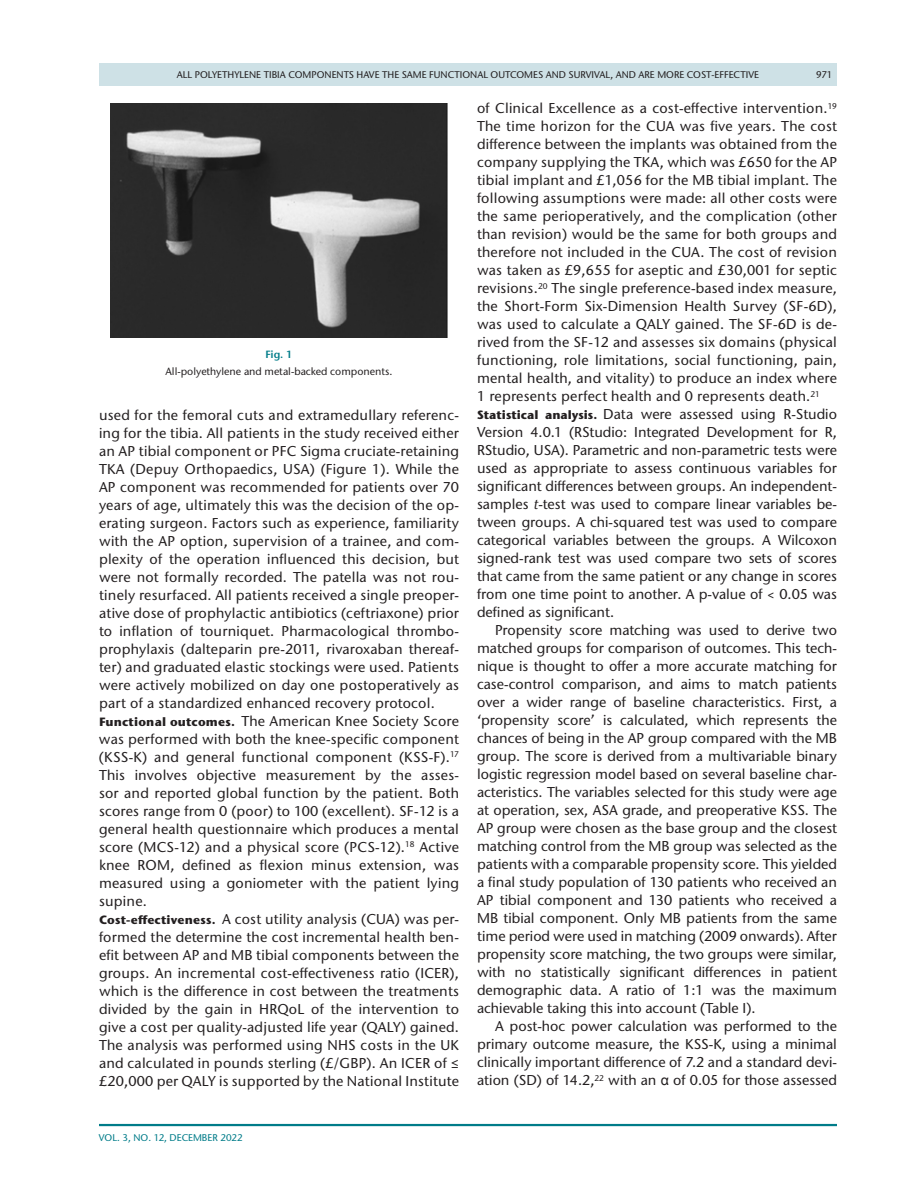
<style>
.page{position:relative;width:918px;height:1188px;background:#fff}
.page>*{position:absolute;margin:0;border:0;box-sizing:border-box;transform-origin:0 0}
.t1{font:500 14.25px/18px "Stone Sans ITC Pro";letter-spacing:.015em;color:#231f20}
.t2{font:500 10.5px "Stone Sans ITC Pro";color:#231f20}
.t3{font:600 10.5px "Stone Sans ITC Pro";color:#007c89}
.t4{font:500 9.75px "Stone Sans ITC Pro";color:#231f20}
.t5{font:500 9.75px "Stone Sans ITC Pro";color:#007c89}
.s1{font-weight:700;font-size:12px}
.s2{font-style:italic}
.s3{font-family:"Arial Unicode MS";font-weight:400}
</style>
<div class="page">
<hr style="left:99px;top:1124px;width:738px;height:2px;background:#007c89">
<div style="left:99px;top:63px;width:738px;height:23px;background:#cee1e6"></div>
<img style="left:110px;top:103px;width:338px;height:234px">
<p class="t4" style="left:177px;top:68px;width:584px">ALL POLYETHYLENE TIBIA COMPONENTS HAVE THE SAME FUNCTIONAL OUTCOMES AND SURVIVAL, AND ARE MORE COST-EFFECTIVE</p>
<p class="t4" style="left:816px;top:68px;width:18px">971</p>
<p class="t3" style="left:265px;top:348px;width:29px">Fig. 1</p>
<p class="t2" style="left:166px;top:365px;width:228px">All-polyethylene and metal-backed components.</p>
<p class="t1" style="left:99px;top:406px;width:362px">used for the femoral cuts and extramedullary referenc&shy;ing for the tibia. All patients in the study received either an AP tibial component or PFC Sigma cruciate-retaining TKA (Depuy Orthopaedics, USA) (Figure 1). While the AP component was recommended for patients over 70 years of age, ultimately this was the decision of the op&shy;erating surgeon. Factors such as experience, familiarity with the AP option, supervision of a trainee, and com&shy;plexity of the operation influenced this decision, but were not formally recorded. The patella was not rou&shy;tinely resurfaced. All patients received a single preoper&shy;ative dose of prophylactic antibiotics (ceftriaxone) prior to inflation of tourniquet. Pharmacological thrombo&shy;prophylaxis (dalteparin pre-2011, rivaroxaban thereaf&shy;ter) and graduated elastic stockings were used. Patients were actively mobilized on day one postoperatively as part of a standardized enhanced recovery protocol.<br><span class="s1">Functional outcomes.</span> The American Knee Society Score was performed with both the knee-specific component (KSS-K) and general functional component (KSS-F).<sup>17<br></sup>This involves objective measurement by the asses&shy;sor and reported global function by the patient. Both scores range from 0 (poor) to 100 (excellent). SF-12 is a general health questionnaire which produces a mental score (MCS-12) and a physical score (PCS-12).<sup>18</sup> Active knee ROM, defined as flexion minus extension, was measured using a goniometer with the patient lying supine.<br><span class="s1">Cost-effectiveness.</span> A cost utility analysis (CUA) was per&shy;formed the determine the cost incremental health ben&shy;efit between AP and MB tibial components between the groups. An incremental cost-effectiveness ratio (ICER), which is the difference in cost between the treatments divided by the gain in HRQoL of the intervention to give a cost per quality-adjusted life year (QALY) gained.<br>The analysis was performed using NHS costs in the UK and calculated in pounds sterling (£/GBP). An ICER of ≤ £20,000 per QALY is supported by the National Institute</p>
<p class="t1" style="left:477px;top:99px;width:362px">of Clinical Excellence as a cost-effective intervention.<sup>19<br></sup>The time horizon for the CUA was five years. The cost difference between the implants was obtained from the company supplying the TKA, which was £650 for the AP tibial implant and £1,056 for the MB tibial implant. The following assumptions were made: all other costs were the same perioperatively, and the complication (other than revision) would be the same for both groups and therefore not included in the CUA. The cost of revision was taken as £9,655 for aseptic and £30,001 for septic revisions.<sup>20</sup> The single preference-based index measure, the Short-Form Six-Dimension Health Survey (SF-6D), was used to calculate a QALY gained. The SF-6D is de&shy;rived from the SF-12 and assesses six domains (physical functioning, role limitations, social functioning, pain, mental health, and vitality) to produce an index where 1 represents perfect health and 0 represents death.<sup>21<br></sup><span class="s1">Statistical analysis.</span> Data were assessed using R-Studio Version 4.0.1 (RStudio: Integrated Development for R, RStudio, USA). Parametric and non-parametric tests were used as appropriate to assess continuous variables for significant differences between groups. An independent&shy;samples <span class="s2">t</span>-test was used to compare linear variables be&shy;tween groups. A chi-squared test was used to compare categorical variables between the groups. A Wilcoxon signed-rank test was used compare two sets of scores that came from the same patient or any change in scores from one time point to another. A p-value of &lt; 0.05 was defined as significant.</p>
<p class="t1" style="left:477px;top:621px;width:362px;text-align:justify;text-indent:18px">Propensity score matching was used to derive two matched groups for comparison of outcomes. This tech&shy;nique is thought to offer a more accurate matching for case-control comparison, and aims to match patients over a wider range of baseline characteristics. First, a ‘propensity score’ is calculated, which represents the chances of being in the AP group compared with the MB group. The score is derived from a multivariable binary logistic regression model based on several baseline char&shy;acteristics. The variables selected for this study were age at operation, sex, ASA grade, and preoperative KSS. The AP group were chosen as the base group and the closest matching control from the MB group was selected as the patients with a comparable propensity score. This yielded a final study population of 130 patients who received an AP tibial component and 130 patients who received a MB tibial component. Only MB patients from the same time period were used in matching (2009 onwards). After propensity score matching, the two groups were similar, with no statistically significant differences in patient demographic data. A ratio of 1:1 was the maximum achievable taking this into account (Table I).</p>
<p class="t1" style="left:477px;top:1017px;width:362px;text-align:justify;text-indent:18px">A post-hoc power calculation was performed to the primary outcome measure, the KSS-K, using a minimal clinically important difference of 7.2 and a standard devi&shy;ation (SD) of 14.2,<sup>22</sup> with an <span class="s3">α</span> of 0.05 for those assessed</p>
<p class="t5" style="left:99px;top:1132px;width:145px">VOL. 3, NO. 12, DECEMBER 2022</p>
</div>
